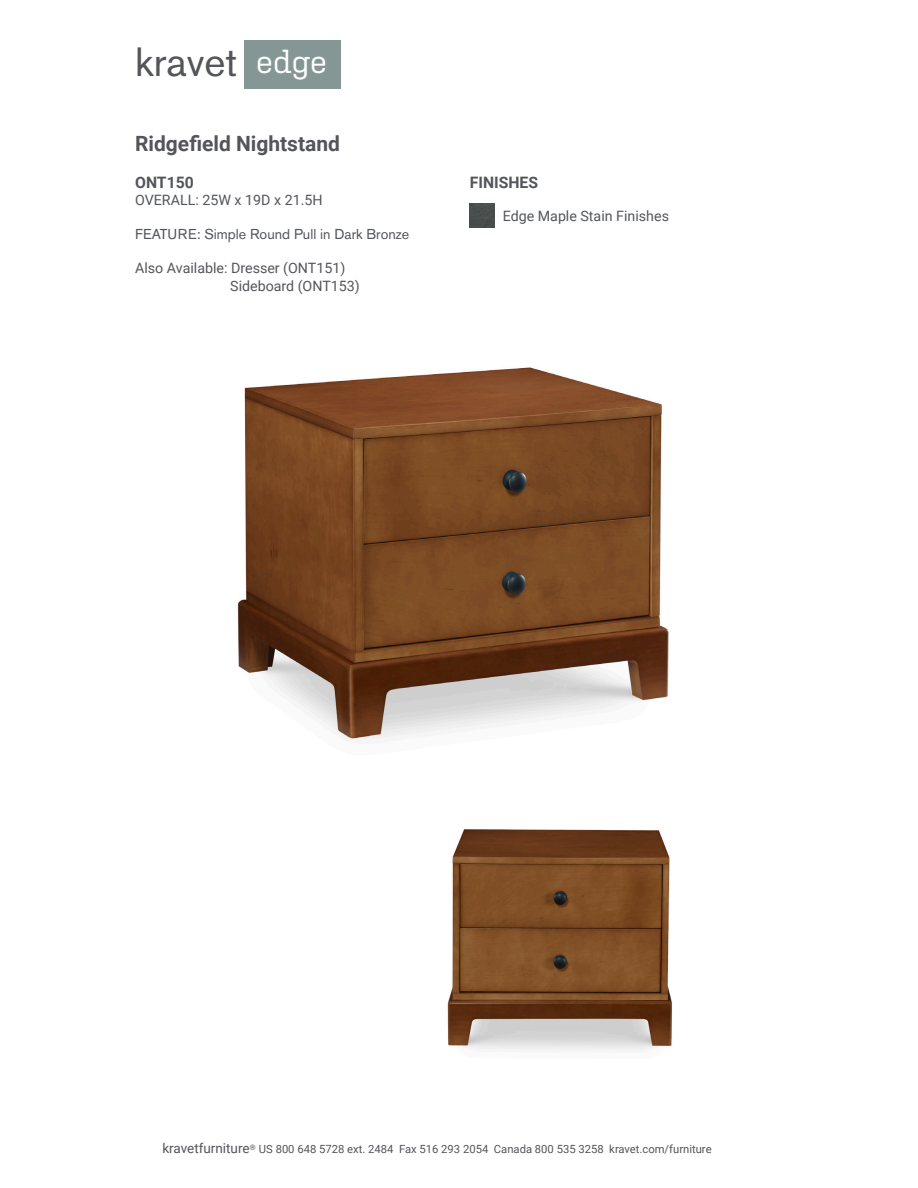
<style>
.page{position:relative;width:918px;height:1188px;background:#fff}
.page>*{position:absolute;margin:0;border:0;box-sizing:border-box;transform-origin:0 0}
.t1{font:40.5px "Akzidenz Grotesk BE";color:#54555a}
.t2{font:31.5px "Kulturista";color:#fff}
.t3{font:700 21px "Roboto";color:#54555a}
.t4{font:700 15.75px "Roboto";color:#54555a}
.t5{font:14.25px "Roboto";color:#54555a}
.t6{font:14.25px "Akzidenz Grotesk BE";color:#54555a}
.t7{font:11.25px "Roboto";color:#54555a}
.s1{font-family:"Kulturista";font-size:37.5px;color:#849795}
.s2{font-size:13.5px}
</style>
<div class="page">
<div style="left:244px;top:41px;width:97px;height:48px;background:#849795"></div>
<img style="left:237px;top:367px;width:432px;height:373px">
<img style="left:470px;top:203px;width:24px;height:25px">
<img style="left:447px;top:829px;width:225px;height:222px">
<h1 class="t1" style="left:135px;top:38px;width:199px">kravet <span class="s1">edge</span></h1>
<h2 class="t2" style="left:256px;top:44px;width:72px">edge</h2>
<p class="t3" style="left:135px;top:129px;width:206px">Ridgefield Nightstand</p>
<p class="t4" style="left:135px;top:171px;width:60px">ONT150</p>
<p class="t5" style="left:135px;top:190px;width:189px">OVERALL: 25W x 19D x 21.5H</p>
<p class="t6" style="left:135px;top:226px;width:276px">FEATURE: Simple Round Pull in Dark Bronze</p>
<p class="t5" style="left:135px;top:258px;width:212px">Also Available: Dresser (ONT151)</p>
<p class="t5" style="left:230px;top:275px;width:131px">Sideboard (ONT153)</p>
<p class="t4" style="left:470px;top:171px;width:70px">FINISHES</p>
<p class="t5" style="left:503px;top:206px;width:168px">Edge Maple Stain Finishes</p>
<p class="t7" style="left:162px;top:1141px;width:551px"><span class="s2">kravetfurniture</span><sup>®</sup> US 800 648 5728 ext. 2484 Fax 516 293 2054 Canada 800 535 3258 kravet.com/furniture</p>
</div>
